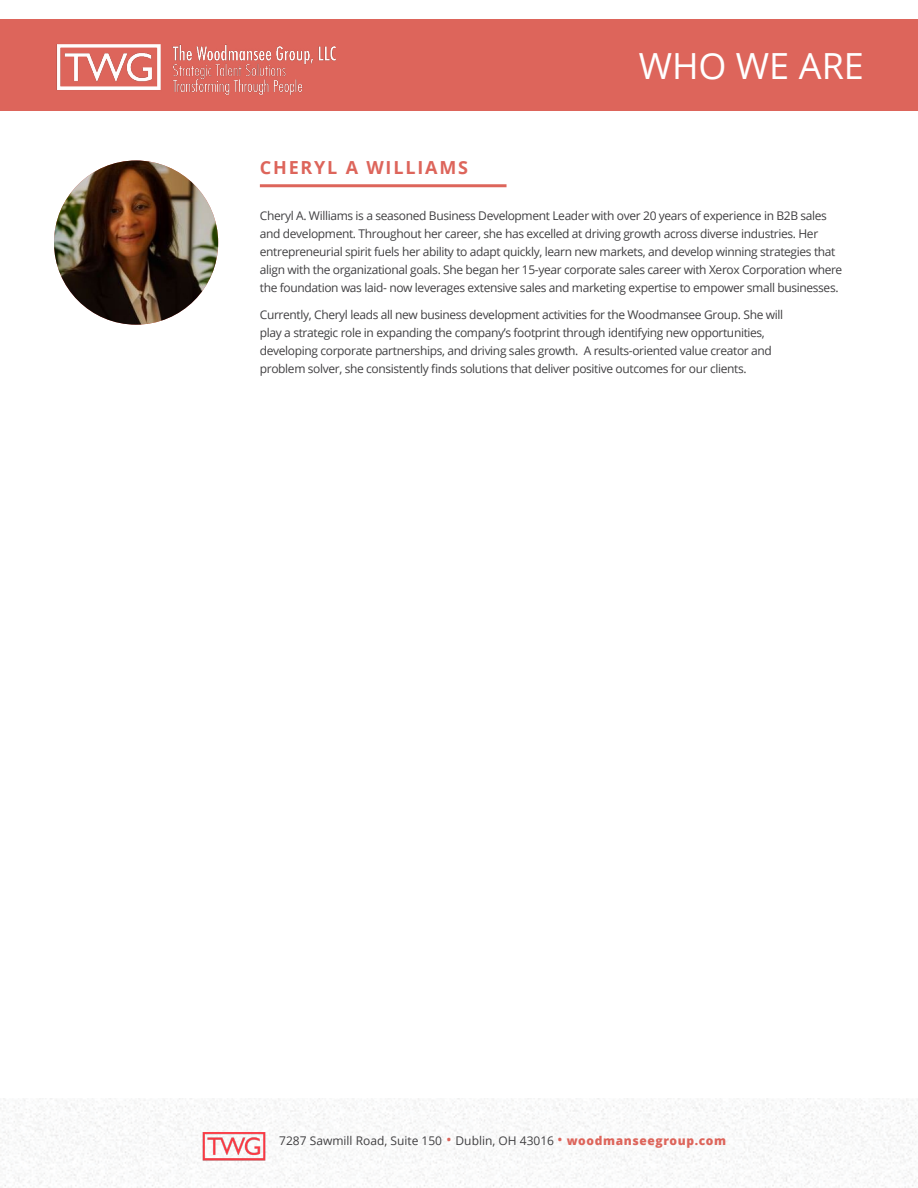
<style>
.page{position:relative;width:918px;height:1188px;background:#fff}
.page>*{position:absolute;margin:0;border:0;box-sizing:border-box;transform-origin:0 0}
.t1{font:36px "Open Sans";color:#fff}
.t2{font:700 18px "Open Sans";letter-spacing:.1em;color:#dd655b}
.t3{font:12px/18px "Open Sans";letter-spacing:-.03em;color:#414042}
.t4{font:12px "Open Sans";color:#414042}
.s1{font-size:15px;color:#dd655b}
.s2{font-weight:800;color:#dd655b}
</style>
<div class="page">
<div style="left:0;top:19px;width:918px;height:92px;background:#dd655b"></div>
<img style="left:199px;top:1132px;width:70px;height:29px">
<img style="left:56px;top:44px;width:280px;height:51px">
<hr style="left:260px;top:184px;width:247px;height:3px;background:#dd655b">
<img style="left:54px;top:160px;width:164px;height:165px;border-radius:82px">
<h1 class="t1" style="left:639px;top:41px;width:227px">WHO WE ARE</h1>
<h2 class="t2" style="left:260px;top:155px;width:210px">CHERYL A WILLIAMS</h2>
<p class="t3" style="left:260px;top:206px;width:584px">Cheryl A. Williams is a seasoned Business Development Leader with over 20 years of experience in B2B sales and development. Throughout her career, she has excelled at driving growth across diverse industries. Her entrepreneurial spirit fuels her ability to adapt quickly, learn new markets, and develop winning strategies that align with the organizational goals. She began her 15-year corporate sales career with Xerox Corporation where the foundation was laid- now leverages extensive sales and marketing expertise to empower small businesses.</p>
<p class="t3" style="left:260px;top:305px;width:525px">Currently, Cheryl leads all new business development activities for the Woodmansee Group. She will play a strategic role in expanding the company’s footprint through identifying new opportunities, developing corporate partnerships, and driving sales growth. A results-oriented value creator and problem solver, she consistently finds solutions that deliver positive outcomes for our clients.</p>
<p class="t4" style="left:279px;top:1133px;width:448px">7287 Sawmill Road, Suite 150 <span class="s1">•</span> Dublin, OH 43016 <span class="s1">•</span> <span class="s2">woodmanseegroup.com</span></p>
</div>
